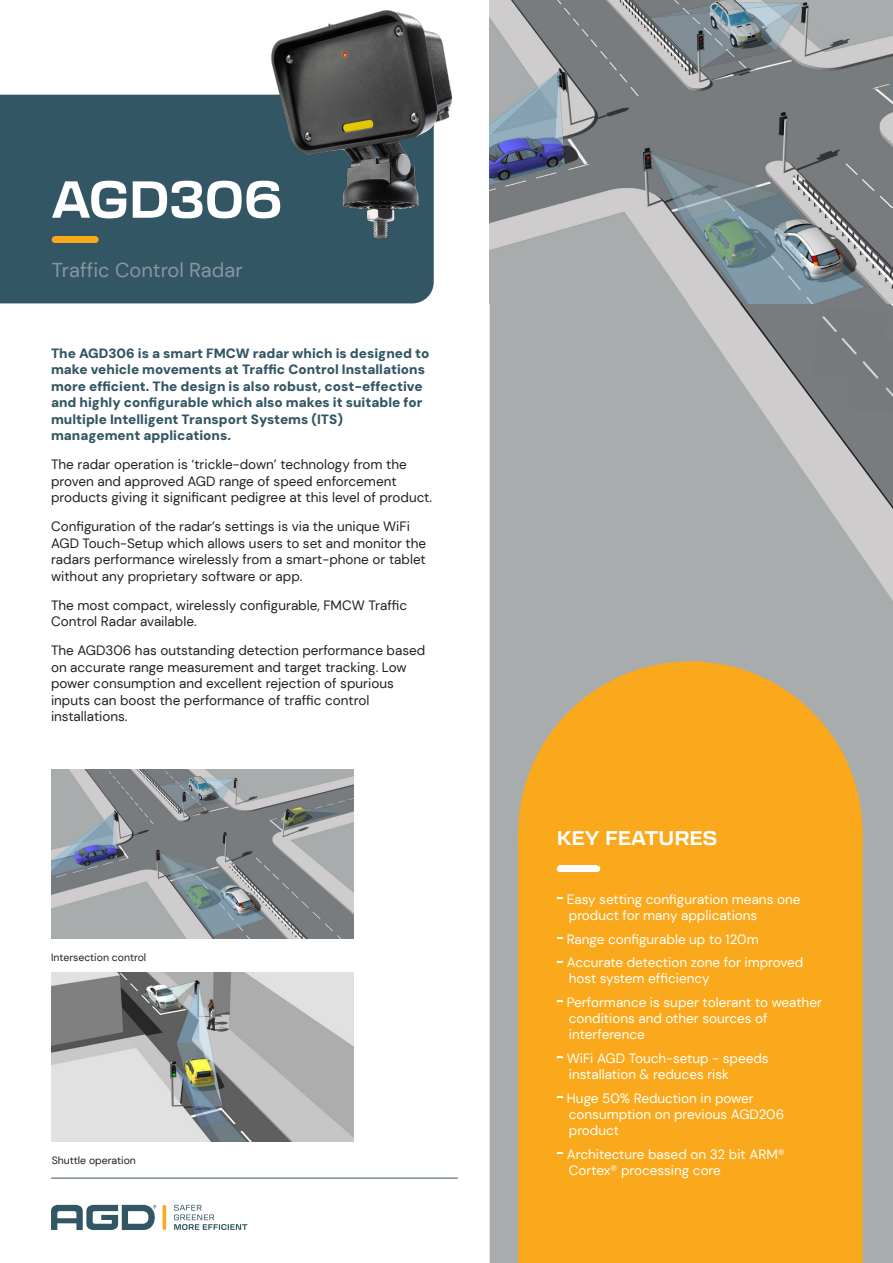
<style>
.page{position:relative;width:893px;height:1263px;background:#fff}
.page>*{position:absolute;margin:0;border:0;box-sizing:border-box;transform-origin:0 0}
.t1{font:700 51.15px "Transducer";color:#fff}
.t2{font:20.1px "DM Sans";color:#8a95a0}
.t3{font:700 19.65px "Transducer";color:#fff}
.t4{font:13.5px/16.5px "DM Sans";color:#231f20}
.t5{font:13.5px/16.2px "DM Sans";color:#fff}
.t6{font:900 13.5px/16.5px "DM Sans";color:#335664}
.t7{font:10.5px "DM Sans";color:#231f20}
</style>
<div class="page">
<div style="left:0;top:95px;width:434px;height:208px;background:#335664"></div>
<div style="left:92px;top:236px;width:7px;height:7px;background:#f9a91b;border-radius:50%"></div>
<div style="left:52px;top:236px;width:6px;height:7px;background:#f9a91b;border-radius:50%"></div>
<div style="left:55px;top:236px;width:40px;height:7px;background:#f9a91b"></div>
<hr style="left:51px;top:1178px;width:407px;height:1px;background:#335664">
<svg style="left:174px;top:1205px;width:73px;height:25px"></svg>
<svg style="left:51px;top:1205px;width:105px;height:25px"></svg>
<hr style="left:163px;top:1205px;width:3px;height:25px;background:#f9a91b;border-radius:2px">
<img style="left:262px;top:10px;width:191px;height:229px">
<img style="left:490px;top:0;width:403px;height:218px">
<svg style="left:490px;top:218px;width:403px;height:1045px;background:#a5a9aa"></svg>
<div style="left:518px;top:834px;width:345px;height:429px;background:#f9a91b"></div>
<div style="left:518px;top:661px;width:345px;height:345px;background:#f9a91b;border-radius:50%"></div>
<svg style="left:557px;top:897px;width:6px;height:2px"></svg>
<svg style="left:557px;top:937px;width:6px;height:2px"></svg>
<svg style="left:557px;top:1000px;width:6px;height:2px"></svg>
<svg style="left:557px;top:1056px;width:6px;height:2px"></svg>
<svg style="left:557px;top:1096px;width:6px;height:2px"></svg>
<svg style="left:557px;top:1152px;width:6px;height:2px"></svg>
<svg style="left:597px;top:866px;width:3px;height:6px"></svg>
<svg style="left:557px;top:866px;width:3px;height:6px"></svg>
<div style="left:560px;top:866px;width:37px;height:6px;background:#fff"></div>
<img style="left:51px;top:769px;width:302px;height:169px">
<img style="left:51px;top:973px;width:302px;height:169px">
<p class="t1" style="left:52px;top:163px;width:232px">AGD306</p>
<p class="t2" style="left:52px;top:258px;width:192px">Traffic Control Radar</p>
<p class="t6" style="left:51px;top:345px;width:380px">The AGD306 is a smart FMCW radar which is designed to make vehicle movements at Traffic Control Installations more efficient. The design is also robust, cost-effective and highly configurable which also makes it suitable for multiple Intelligent Transport Systems (ITS) management applications.</p>
<p class="t4" style="left:51px;top:456px;width:383px">The radar operation is ‘trickle-down’ technology from the proven and approved AGD range of speed enforcement products giving it significant pedigree at this level of product.</p>
<p class="t4" style="left:51px;top:518px;width:377px">Configuration of the radar’s settings is via the unique WiFi AGD Touch-Setup which allows users to set and monitor the radars performance wirelessly from a smart-phone or tablet without any proprietary software or app.</p>
<p class="t4" style="left:51px;top:597px;width:358px">The most compact, wirelessly configurable, FMCW Traffic<br>Control Radar available.</p>
<p class="t4" style="left:51px;top:642px;width:376px">The AGD306 has outstanding detection performance based on accurate range measurement and target tracking. Low power consumption and excellent rejection of spurious inputs can boost the performance of traffic control installations.</p>
<p class="t7" style="left:51px;top:950px;width:97px">Intersection control</p>
<p class="t7" style="left:52px;top:1154px;width:86px">Shuttle operation</p>
<p class="t3" style="left:557px;top:824px;width:162px">KEY FEATURES</p>
<p class="t5" style="left:567px;top:891px;width:235px">Easy setting configuration means one product for many applications</p>
<p class="t5" style="left:567px;top:931px;width:193px">Range configurable up to 120m</p>
<p class="t5" style="left:567px;top:954px;width:238px">Accurate detection zone for improved host system efficiency</p>
<p class="t5" style="left:567px;top:994px;width:257px">Performance is super tolerant to weather conditions and other sources of interference</p>
<p class="t5" style="left:567px;top:1050px;width:203px">WiFi AGD Touch-setup - speeds installation &amp; reduces risk</p>
<p class="t5" style="left:567px;top:1090px;width:219px">Huge 50% Reduction in power consumption on previous AGD206 product</p>
<p class="t5" style="left:567px;top:1146px;width:219px">Architecture based on 32 bit ARM®<br>Cortex® processing core</p>
</div>
